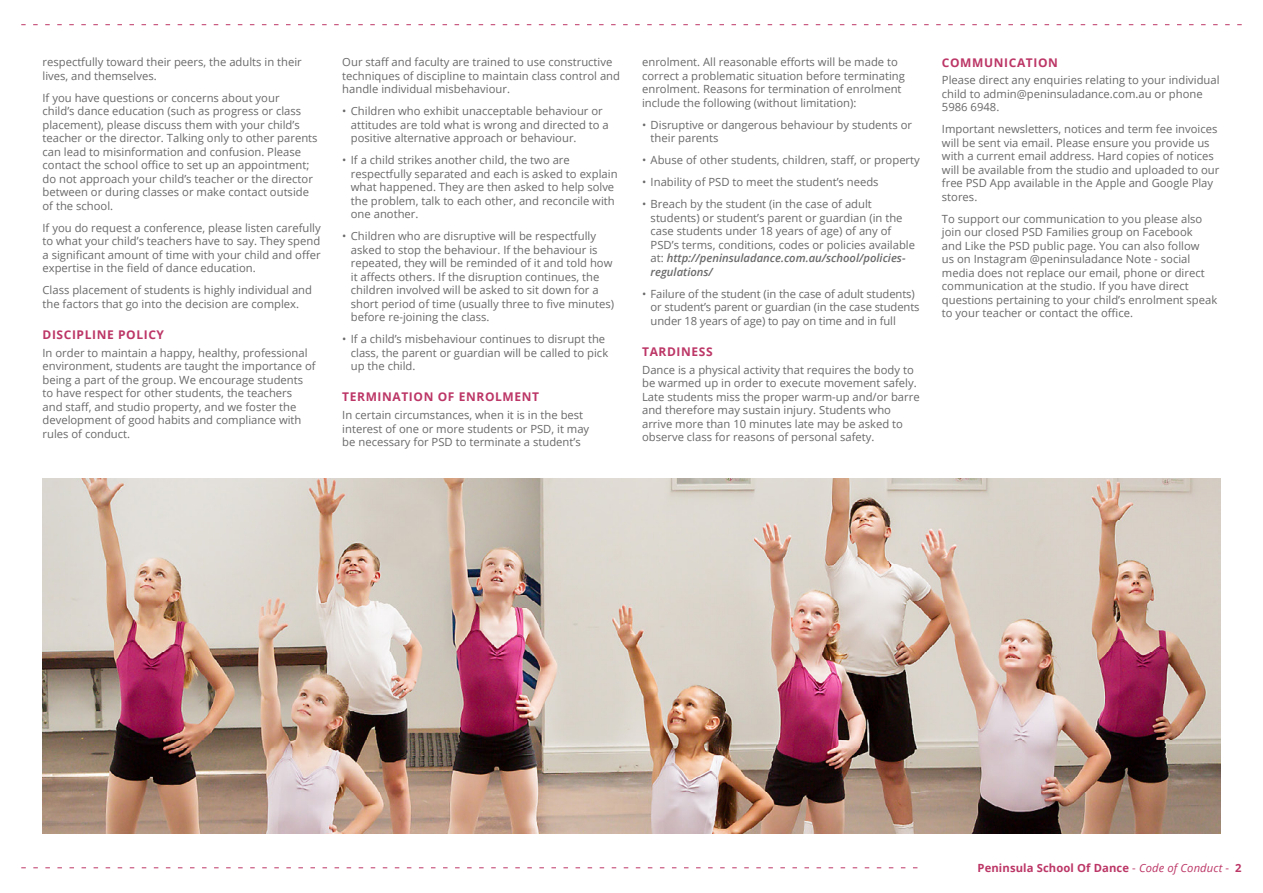
<style>
.page{position:relative;width:1263px;height:893px;background:#fff}
.page>*{position:absolute;margin:0;border:0;box-sizing:border-box;transform-origin:0 0}
.Heading{font:700 12px "Open Sans";letter-spacing:.05em;color:#bc3666}
.BODY_COPY{font:11.25px/13.5px "Open Sans";color:#6a696a}
.BODY_COPY-2{font:700 11.25px "Open Sans";letter-spacing:.01em;color:#bc3666}
.s1{font-weight:600;font-style:italic}
.s2{font-weight:400}
.s3{font-weight:400;font-style:italic}
</style>
<div class="page">
<svg style="left:21px;top:867px;width:896px;height:1px"></svg>
<svg style="left:21px;top:24px;width:1221px;height:1px"></svg>
<img style="left:43px;top:478px;width:1177px;height:355px">
<p class="BODY_COPY" style="left:43px;top:55px;width:261px">respectfully toward their peers, the adults in their lives, and themselves.</p>
<p class="BODY_COPY" style="left:43px;top:90px;width:277px">If you have questions or concerns about your<br>child’s dance education (such as progress or class placement), please discuss them with your child’s teacher or the director. Talking only to other parents can lead to misinformation and confusion. Please contact the school office to set up an appointment; do not approach your child’s teacher or the director between or during classes or make contact outside of the school.</p>
<p class="BODY_COPY" style="left:43px;top:220px;width:280px;text-align:justify">If you do request a conference, please listen carefully to what your child’s teachers have to say. They spend a significant amount of time with your child and offer expertise in the field of dance education.</p>
<p class="BODY_COPY" style="left:43px;top:283px;width:271px">Class placement of students is highly individual and the factors that go into the decision are complex.</p>
<p class="Heading" style="left:43px;top:326px;width:123px">DISCIPLINE POLICY</p>
<p class="BODY_COPY" style="left:43px;top:346px;width:275px">In order to maintain a happy, healthy, professional environment, students are taught the importance of being a part of the group. We encourage students to have respect for other students, the teachers<br>and staff, and studio property, and we foster the development of good habits and compliance with rules of conduct.</p>
<p class="BODY_COPY" style="left:342px;top:55px;width:279px">Our staff and faculty are trained to use constructive techniques of discipline to maintain class control and handle individual misbehaviour.</p>
<p class="BODY_COPY" style="left:351px;top:104px;width:260px;text-indent:-9px">• Children who exhibit unacceptable behaviour or attitudes are told what is wrong and directed to a positive alternative approach or behaviour.</p>
<p class="BODY_COPY" style="left:351px;top:153px;width:268px;text-indent:-9px">• If a child strikes another child, the two are respectfully separated and each is asked to explain what happened. They are then asked to help solve the problem, talk to each other, and reconcile with one another.</p>
<p class="BODY_COPY" style="left:351px;top:229px;width:265px;text-indent:-9px">• Children who are disruptive will be respectfully asked to stop the behaviour. If the behaviour is repeated, they will be reminded of it and told how it affects others. If the disruption continues, the children involved will be asked to sit down for a short period of time (usually three to five minutes) before re-joining the class.</p>
<p class="BODY_COPY" style="left:351px;top:332px;width:259px;text-indent:-9px">• If a child’s misbehaviour continues to disrupt the class, the parent or guardian will be called to pick up the child.</p>
<p class="Heading" style="left:342px;top:389px;width:198px">TERMINATION OF ENROLMENT</p>
<p class="BODY_COPY" style="left:342px;top:408px;width:248px">In certain circumstances, when it is in the best interest of one or more students or PSD, it may be necessary for PSD to terminate a student’s</p>
<p class="BODY_COPY" style="left:642px;top:55px;width:264px">enrolment. All reasonable efforts will be made to correct a problematic situation before terminating enrolment. Reasons for termination of enrolment include the following (without limitation):</p>
<p class="BODY_COPY" style="left:651px;top:117px;width:263px;text-indent:-9px">• Disruptive or dangerous behaviour by students or their parents</p>
<p class="BODY_COPY" style="left:642px;top:153px;width:279px">• Abuse of other students, children, staff, or property</p>
<p class="BODY_COPY" style="left:642px;top:175px;width:238px">• Inability of PSD to meet the student’s needs</p>
<p class="BODY_COPY" style="left:651px;top:197px;width:266px;text-indent:-9px">• Breach by the student (in the case of adult students) or student’s parent or guardian (in the case students under 18 years of age) of any of PSD’s terms, conditions, codes or policies available at: <span class="s1">http://peninsuladance.com.au/school/policies&shy;regulations/</span></p>
<p class="BODY_COPY" style="left:651px;top:286px;width:270px;text-indent:-9px">• Failure of the student (in the case of adult students) or student’s parent or guardian (in the case students under 18 years of age) to pay on time and in full</p>
<p class="Heading" style="left:642px;top:343px;width:72px">TARDINESS</p>
<p class="BODY_COPY" style="left:642px;top:363px;width:279px">Dance is a physical activity that requires the body to be warmed up in order to execute movement safely.<br>Late students miss the proper warm-up and/or barre and therefore may sustain injury. Students who arrive more than 10 minutes late may be asked to observe class for reasons of personal safety.</p>
<p class="Heading" style="left:942px;top:54px;width:117px">COMMUNICATION</p>
<p class="BODY_COPY" style="left:942px;top:73px;width:279px">Please direct any enquiries relating to your individual child to admin@peninsuladance.com.au or phone<br>5986 6948.</p>
<p class="BODY_COPY" style="left:942px;top:122px;width:279px">Important newsletters, notices and term fee invoices will be sent via email. Please ensure you provide us with a current email address. Hard copies of notices will be available from the studio and uploaded to our free PSD App available in the Apple and Google Play stores.</p>
<p class="BODY_COPY" style="left:942px;top:212px;width:277px">To support our communication to you please also join our closed PSD Families group on Facebook<br>and Like the PSD public page. You can also follow<br>us on Instagram @peninsuladance Note - social media does not replace our email, phone or direct communication at the studio. If you have direct questions pertaining to your child’s enrolment speak to your teacher or contact the office.</p>
<p class="BODY_COPY-2" style="left:977px;top:860px;width:266px">Peninsula School Of Dance <span class="s2">-</span> <span class="s3">Code of Conduct</span> <span class="s2">-</span> 2</p>
</div>
